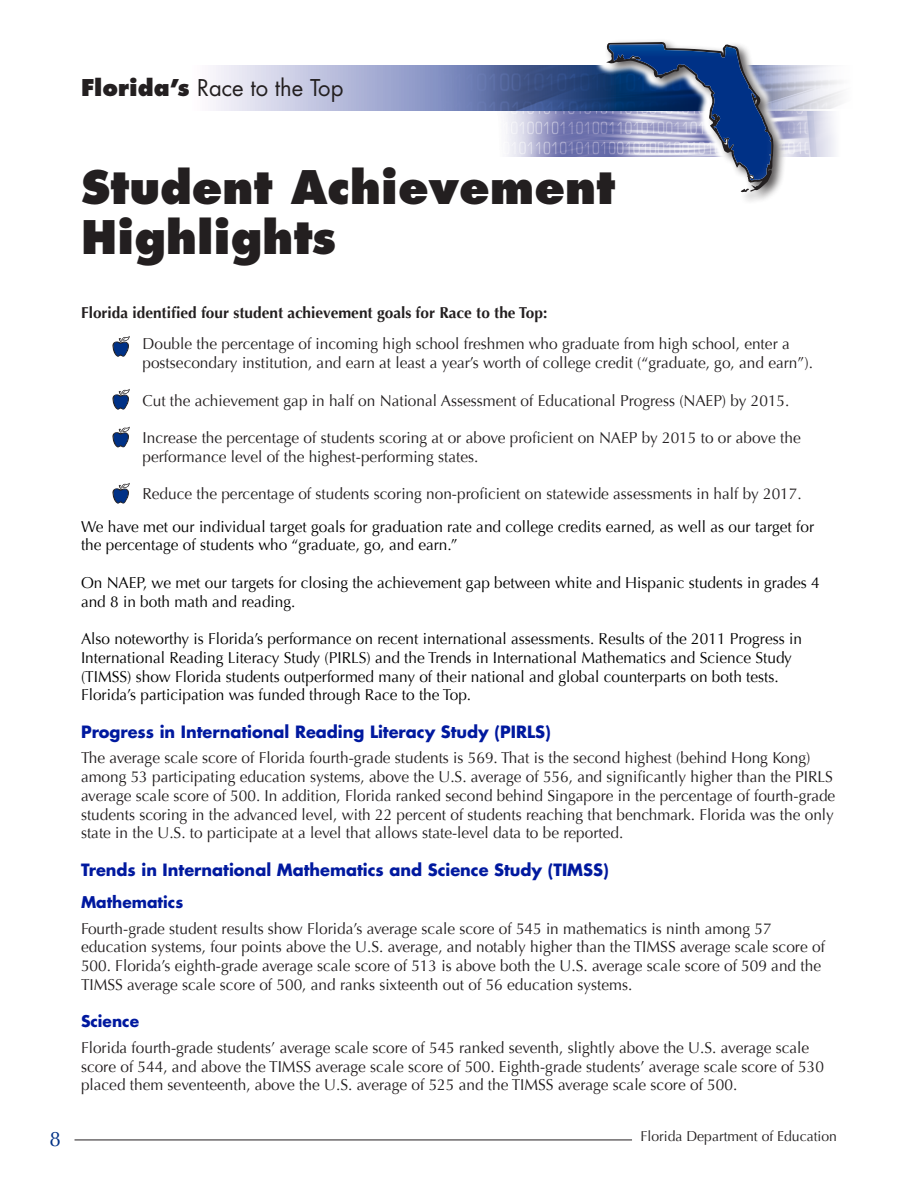
<style>
.page{position:relative;width:918px;height:1188px;background:#fff}
.page>*{position:absolute;margin:0;border:0;box-sizing:border-box;transform-origin:0 0}
.t1{font:800 45px "Futura";color:#231f20}
.t2{font:22.5px "Futura";color:#231f20}
.t3{font:21px "Optima";color:#003186}
.t4{font:700 16.5px "Futura";color:#00199f}
.t5{font:15.75px/18.8px "Optima";color:#231f20}
.t6{font:15.75px/18.8px "Optima";color:#000}
.t7{font:700 15.75px "Optima";color:#231f20}
.t8{font:700 15.75px "Futura";color:#00199f}
.t9{font:14.25px "Optima";color:#231f20}
.s1{font-weight:800}
</style>
<div class="page">
<svg style="left:213px;top:65px;width:116px;height:46px"></svg>
<img style="left:329px;top:65px;width:265px;height:46px">
<img style="left:506px;top:111px;width:88px;height:45px">
<hr style="left:75px;top:1140px;width:557px;height:1px;background:#231f20">
<svg style="left:786px;top:111px;width:49px;height:46px"></svg>
<svg style="left:786px;top:65px;width:56px;height:46px"></svg>
<svg style="left:594px;top:65px;width:9px;height:92px"></svg>
<div style="left:604px;top:39px;width:182px;height:166px;background:#231f20;opacity:.75"></div>
<svg style="left:603px;top:39px;width:172px;height:155px"></svg>
<svg style="left:112px;top:336px;width:18px;height:21px"></svg>
<svg style="left:112px;top:389px;width:18px;height:21px"></svg>
<svg style="left:112px;top:427px;width:18px;height:21px"></svg>
<svg style="left:112px;top:483px;width:18px;height:21px"></svg>
<h2 class="t2" style="left:81px;top:73px;width:264px"><span class="s1">Florida’s</span> Race to the Top</h2>
<h3 class="t3" style="left:49px;top:1126px;width:13px">8</h3>
<p class="t1" style="left:81px;top:160px;width:536px">Student Achievement</p>
<h1 class="t1" style="left:81px;top:210px;width:257px">Highlights</h1>
<h5 class="t7" style="left:81px;top:303px;width:468px">Florida identified four student achievement goals for Race to the Top:</h5>
<p class="t5" style="left:142px;top:335px;width:672px">Double the percentage of incoming high school freshmen who graduate from high school, enter a postsecondary institution, and earn at least a year’s worth of college credit (“graduate, go, and earn”).</p>
<p class="t5" style="left:142px;top:391px;width:648px">Cut the achievement gap in half on National Assessment of Educational Progress (NAEP) by 2015.</p>
<p class="t5" style="left:142px;top:429px;width:660px">Increase the percentage of students scoring at or above proficient on NAEP by 2015 to or above the</p>
<p class="t5" style="left:142px;top:447px;width:338px">performance level of the highest-performing states.</p>
<p class="t5" style="left:142px;top:485px;width:661px">Reduce the percentage of students scoring non-proficient on statewide assessments in half by 2017.</p>
<p class="t6" style="left:81px;top:517px;width:735px">We have met our individual target goals for graduation rate and college credits earned, as well as our target for the percentage of students who “graduate, go, and earn.”</p>
<p class="t6" style="left:81px;top:573px;width:740px">On NAEP, we met our targets for closing the achievement gap between white and Hispanic students in grades 4</p>
<p class="t6" style="left:81px;top:592px;width:216px">and 8 in both math and reading.</p>
<p class="t6" style="left:81px;top:630px;width:722px">Also noteworthy is Florida’s performance on recent international assessments. Results of the 2011 Progress in International Reading Literacy Study (PIRLS) and the Trends in International Mathematics and Science Study (TIMSS) show Florida students outperformed many of their national and global counterparts on both tests.<br>Florida’s participation was funded through Race to the Top.</p>
<h4 class="t4" style="left:81px;top:721px;width:471px">Progress in International Reading Literacy Study (PIRLS)</h4>
<p class="t5" style="left:81px;top:749px;width:753px">The average scale score of Florida fourth-grade students is 569. That is the second highest (behind Hong Kong) among 53 participating education systems, above the U.S. average of 556, and significantly higher than the PIRLS</p>
<p class="t5" style="left:81px;top:786px;width:756px;text-align:justify">average scale score of 500. In addition, Florida ranked second behind Singapore in the percentage of fourth-grade students scoring in the advanced level, with 22 percent of students reaching that benchmark. Florida was the only state in the U.S. to participate at a level that allows state-level data to be reported.</p>
<h4 class="t4" style="left:81px;top:859px;width:529px">Trends in International Mathematics and Science Study (TIMSS)</h4>
<h5 class="t8" style="left:81px;top:892px;width:104px">Mathematics</h5>
<p class="t5" style="left:81px;top:919px;width:745px">Fourth-grade student results show Florida’s average scale score of 545 in mathematics is ninth among 57 education systems, four points above the U.S. average, and notably higher than the TIMSS average scale score of</p>
<p class="t5" style="left:81px;top:957px;width:742px">500. Florida’s eighth-grade average scale score of 513 is above both the U.S. average scale score of 509 and the</p>
<p class="t5" style="left:81px;top:975px;width:553px">TIMSS average scale score of 500, and ranks sixteenth out of 56 education systems.</p>
<h5 class="t8" style="left:81px;top:1011px;width:60px">Science</h5>
<p class="t5" style="left:81px;top:1038px;width:744px">Florida fourth-grade students’ average scale score of 545 ranked seventh, slightly above the U.S. average scale score of 544, and above the TIMSS average scale score of 500. Eighth-grade students’ average scale score of 530 placed them seventeenth, above the U.S. average of 525 and the TIMSS average scale score of 500.</p>
<p class="t9" style="left:641px;top:1128px;width:198px">Florida Department of Education</p>
</div>
